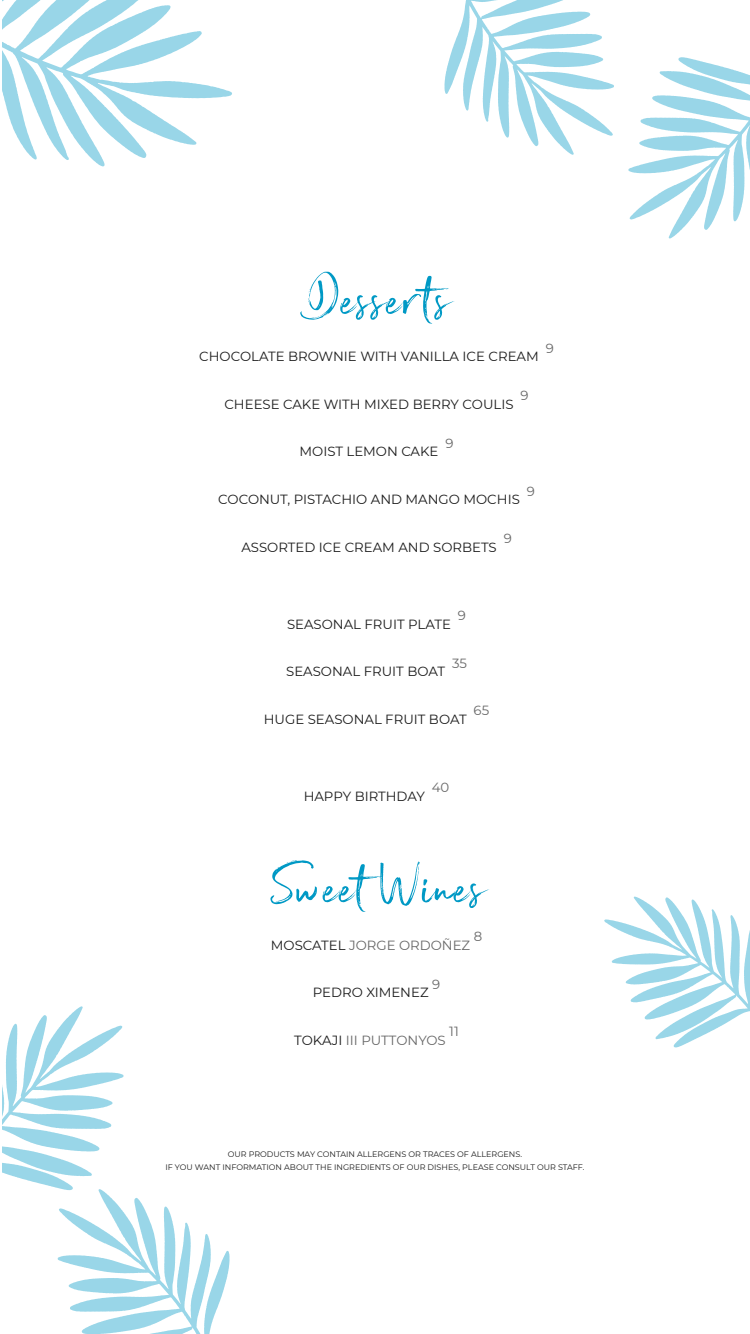
<style>
.page{position:relative;width:750px;height:1334px;background:#fff}
.page>*{position:absolute;margin:0;border:0;box-sizing:border-box;transform-origin:0 0}
.t1{font:67.2px "Broadcast Matter";letter-spacing:-.02em;color:#0099c5}
.t2{font:67.2px "Broadcast Matter";letter-spacing:.005em;color:#0099c5}
.t3{font:13.3px "Montserrat";color:#1a1a1a}
.t4{font:13.3px "Montserrat";color:#666}
.t5{font:13.3px "Montserrat";color:#686868}
.t6{font:8px/13px "Montserrat";color:#1a1a1a;text-align:center}
.s1{color:#1a1a1a}
</style>
<div class="page">
<svg style="left:604px;top:897px;width:146px;height:151px"></svg>
<svg style="left:2px;top:1px;width:230px;height:166px"></svg>
<svg style="left:2px;top:1006px;width:228px;height:327px"></svg>
<svg style="left:628px;top:57px;width:122px;height:182px"></svg>
<svg style="left:444px;top:1px;width:170px;height:154px"></svg>
<h1 class="t2" style="left:306px;top:258px;width:142px">Desserts</h1>
<p class="t3" style="left:199px;top:347px;width:341px">CHOCOLATE BROWNIE WITH VANILLA ICE CREAM</p>
<p class="t5" style="left:546px;top:339px;width:10px">9</p>
<p class="t5" style="left:521px;top:387px;width:10px">9</p>
<p class="t3" style="left:224px;top:395px;width:291px">CHEESE CAKE WITH MIXED BERRY COULIS</p>
<p class="t3" style="left:300px;top:443px;width:140px">MOIST LEMON CAKE</p>
<p class="t5" style="left:445px;top:434px;width:10px">9</p>
<p class="t5" style="left:527px;top:482px;width:10px">9</p>
<p class="t3" style="left:218px;top:490px;width:303px">COCONUT, PISTACHIO AND MANGO MOCHIS</p>
<p class="t5" style="left:504px;top:529px;width:10px">9</p>
<p class="t3" style="left:241px;top:538px;width:257px">ASSORTED ICE CREAM AND SORBETS</p>
<p class="t3" style="left:287px;top:615px;width:166px">SEASONAL FRUIT PLATE</p>
<p class="t5" style="left:458px;top:606px;width:10px">9</p>
<p class="t5" style="left:452px;top:654px;width:16px">35</p>
<p class="t3" style="left:286px;top:662px;width:160px">SEASONAL FRUIT BOAT</p>
<p class="t5" style="left:474px;top:702px;width:17px">65</p>
<p class="t3" style="left:264px;top:710px;width:204px">HUGE SEASONAL FRUIT BOAT</p>
<p class="t5" style="left:432px;top:779px;width:19px">40</p>
<p class="t3" style="left:304px;top:787px;width:123px">HAPPY BIRTHDAY</p>
<h1 class="t1" style="left:271px;top:846px;width:212px">Sweet Wines</h1>
<p class="t4" style="left:271px;top:936px;width:201px"><span class="s1">MOSCATEL</span> JORGE ORDOÑEZ</p>
<p class="t5" style="left:474px;top:927px;width:10px">8</p>
<p class="t5" style="left:432px;top:975px;width:10px">9</p>
<p class="t3" style="left:313px;top:983px;width:117px">PEDRO XIMENEZ</p>
<p class="t5" style="left:449px;top:1022px;width:11px">11</p>
<p class="t4" style="left:294px;top:1031px;width:153px"><span class="s1">TOKAJI</span> III PUTTONYOS</p>
<p class="t6" style="left:165px;top:1147px;width:421px">OUR PRODUCTS MAY CONTAIN ALLERGENS OR TRACES OF ALLERGENS.<br>IF YOU WANT INFORMATION ABOUT THE INGREDIENTS OF OUR DISHES, PLEASE CONSULT OUR STAFF.</p>
</div>
